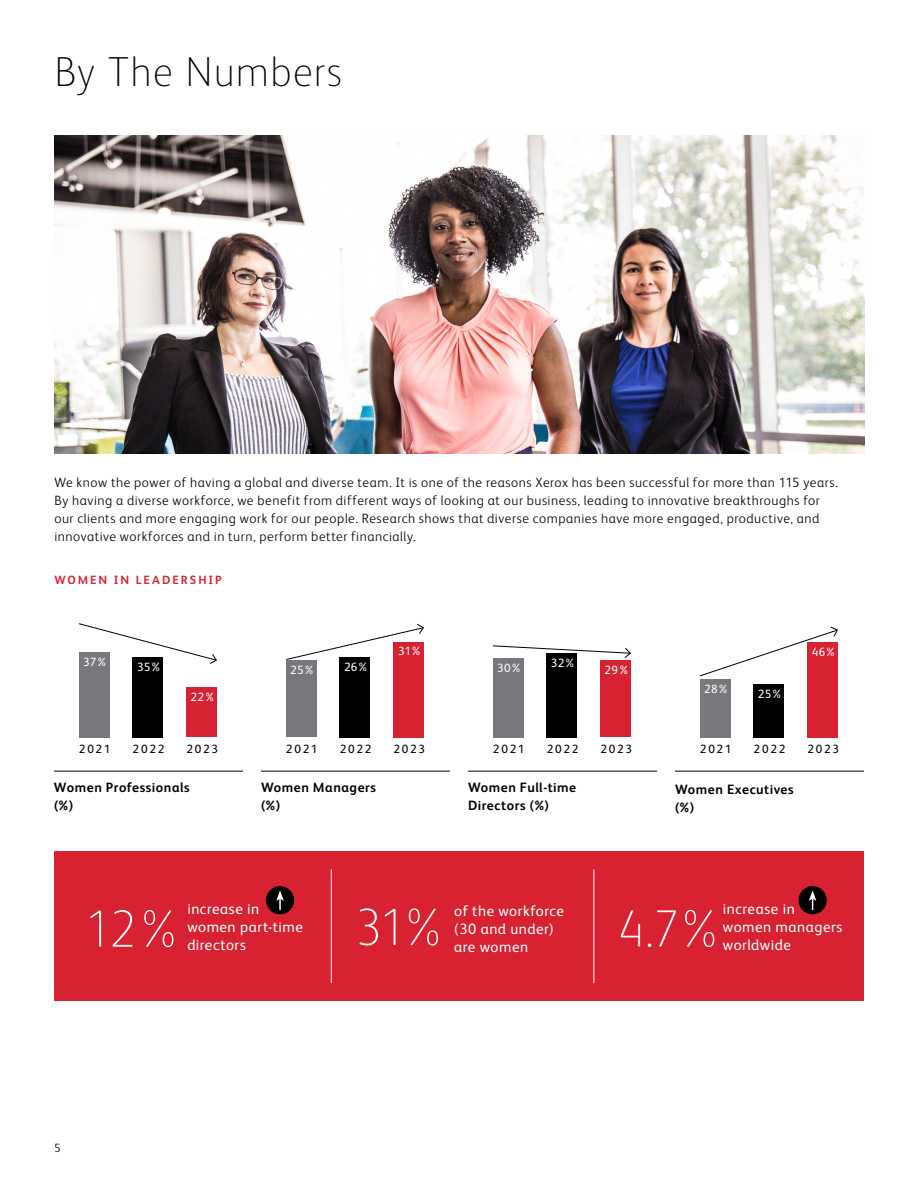
<style>
.page{position:relative;width:918px;height:1188px;background:#fff}
.page>*{position:absolute;margin:0;border:0;box-sizing:border-box;transform-origin:0 0}
.t1{font:100 52.5px "Xerox Sans";color:#fff}
.t2{font:100 42px "Xerox Sans";letter-spacing:.03em;color:#000}
.t3{font:15px/18px "Xerox Sans";letter-spacing:.035em;color:#fff}
.t4{font:300 13.5px/18px "Xerox Sans";letter-spacing:.04em;color:#000}
.t5{font:700 13.5px/18px "Xerox Sans";letter-spacing:.04em;color:#000}
.t6{font:12px "Xerox Sans";letter-spacing:.155em;color:#000}
.t7{font:12px "Xerox Sans";letter-spacing:.025em;color:#fff}
.t8{font:700 12px "Xerox Sans";letter-spacing:.165em;color:#d82231}
.t9{font:300 12px "Xerox Sans";color:#000}
</style>
<div class="page">
<img style="left:55px;top:136px;width:809px;height:317px">
<div style="left:54px;top:851px;width:810px;height:150px;background:#d82231"></div>
<hr style="left:331px;top:869px;width:1px;height:114px;background:#fff">
<hr style="left:593px;top:869px;width:1px;height:114px;background:#fff">
<div style="left:799px;top:886px;width:28px;height:28px;background:#000;border-radius:50%"></div>
<svg style="left:809px;top:890px;width:7px;height:20px"></svg>
<div style="left:266px;top:886px;width:28px;height:28px;background:#000;border-radius:50%"></div>
<svg style="left:276px;top:890px;width:8px;height:20px"></svg>
<div style="left:79px;top:652px;width:30px;height:85px;background:#77787b"></div>
<div style="left:133px;top:657px;width:30px;height:80px;background:#000"></div>
<div style="left:186px;top:687px;width:31px;height:50px;background:#d82231"></div>
<svg style="left:78px;top:623px;width:139px;height:42px"></svg>
<div style="left:286px;top:660px;width:30px;height:77px;background:#77787b"></div>
<div style="left:340px;top:657px;width:30px;height:80px;background:#000"></div>
<div style="left:393px;top:642px;width:31px;height:95px;background:#d82231"></div>
<svg style="left:286px;top:623px;width:138px;height:37px"></svg>
<div style="left:493px;top:658px;width:30px;height:79px;background:#77787b"></div>
<div style="left:547px;top:653px;width:30px;height:84px;background:#000"></div>
<div style="left:600px;top:661px;width:31px;height:76px;background:#d82231"></div>
<svg style="left:492px;top:645px;width:139px;height:14px"></svg>
<div style="left:700px;top:679px;width:30px;height:58px;background:#77787b"></div>
<div style="left:754px;top:684px;width:30px;height:53px;background:#000"></div>
<div style="left:807px;top:642px;width:31px;height:95px;background:#d82231"></div>
<svg style="left:699px;top:626px;width:139px;height:51px"></svg>
<hr style="left:54px;top:771px;width:189px;height:1px;background:#000">
<hr style="left:468px;top:771px;width:189px;height:1px;background:#000">
<hr style="left:261px;top:771px;width:189px;height:1px;background:#000">
<hr style="left:675px;top:771px;width:189px;height:1px;background:#000">
<h2 class="t2" style="left:54px;top:45px;width:289px">By The Numbers</h2>
<p class="t4" style="left:54px;top:473px;width:785px">We know the power of having a global and diverse team. It is one of the reasons Xerox has been successful for more than 115 years.<br>By having a diverse workforce, we benefit from different ways of looking at our business, leading to innovative breakthroughs for our clients and more engaging work for our people. Research shows that diverse companies have more engaged, productive, and innovative workforces and in turn, perform better financially.</p>
<p class="t8" style="left:54px;top:572px;width:169px">WOMEN IN LEADERSHIP</p>
<p class="t7" style="left:83px;top:654px;width:26px">37%</p>
<p class="t7" style="left:137px;top:659px;width:26px">35%</p>
<p class="t7" style="left:191px;top:689px;width:27px">22%</p>
<p class="t7" style="left:290px;top:662px;width:26px">25%</p>
<p class="t7" style="left:344px;top:659px;width:26px">26%</p>
<p class="t7" style="left:398px;top:643px;width:26px">31%</p>
<p class="t7" style="left:497px;top:660px;width:27px">30%</p>
<p class="t7" style="left:551px;top:655px;width:26px">32%</p>
<p class="t7" style="left:605px;top:662px;width:27px">29%</p>
<p class="t7" style="left:704px;top:681px;width:26px">28%</p>
<p class="t7" style="left:758px;top:686px;width:26px">25%</p>
<p class="t7" style="left:812px;top:644px;width:26px">46%</p>
<p class="t6" style="left:79px;top:741px;width:33px">2021</p>
<p class="t6" style="left:133px;top:741px;width:33px">2022</p>
<p class="t6" style="left:186px;top:741px;width:33px">2023</p>
<p class="t6" style="left:286px;top:741px;width:33px">2021</p>
<p class="t6" style="left:340px;top:741px;width:33px">2022</p>
<p class="t6" style="left:393px;top:741px;width:33px">2023</p>
<p class="t6" style="left:493px;top:741px;width:33px">2021</p>
<p class="t6" style="left:547px;top:741px;width:33px">2022</p>
<p class="t6" style="left:600px;top:741px;width:33px">2023</p>
<p class="t6" style="left:700px;top:741px;width:33px">2021</p>
<p class="t6" style="left:754px;top:741px;width:33px">2022</p>
<p class="t6" style="left:807px;top:741px;width:33px">2023</p>
<p class="t5" style="left:54px;top:778px;width:137px">Women Professionals (%)</p>
<p class="t5" style="left:261px;top:778px;width:117px">Women Managers (%)</p>
<p class="t5" style="left:468px;top:778px;width:110px">Women Full-time<br>Directors (%)</p>
<p class="t5" style="left:675px;top:780px;width:120px">Women Executives (%)</p>
<h1 class="t1" style="left:84px;top:894px;width:102px">12%</h1>
<p class="t3" style="left:187px;top:899px;width:117px">increase in women part-time</p>
<p class="t3" style="left:187px;top:935px;width:60px">directors</p>
<h1 class="t1" style="left:355px;top:893px;width:97px">31%</h1>
<p class="t3" style="left:454px;top:901px;width:111px">of the workforce (30 and under)</p>
<p class="t3" style="left:454px;top:937px;width:75px">are women</p>
<h1 class="t1" style="left:617px;top:894px;width:110px">4.7%</h1>
<p class="t3" style="left:723px;top:899px;width:121px">increase in women managers</p>
<p class="t3" style="left:723px;top:935px;width:69px">worldwide</p>
<p class="t9" style="left:54px;top:1140px;width:8px">5</p>
</div>
